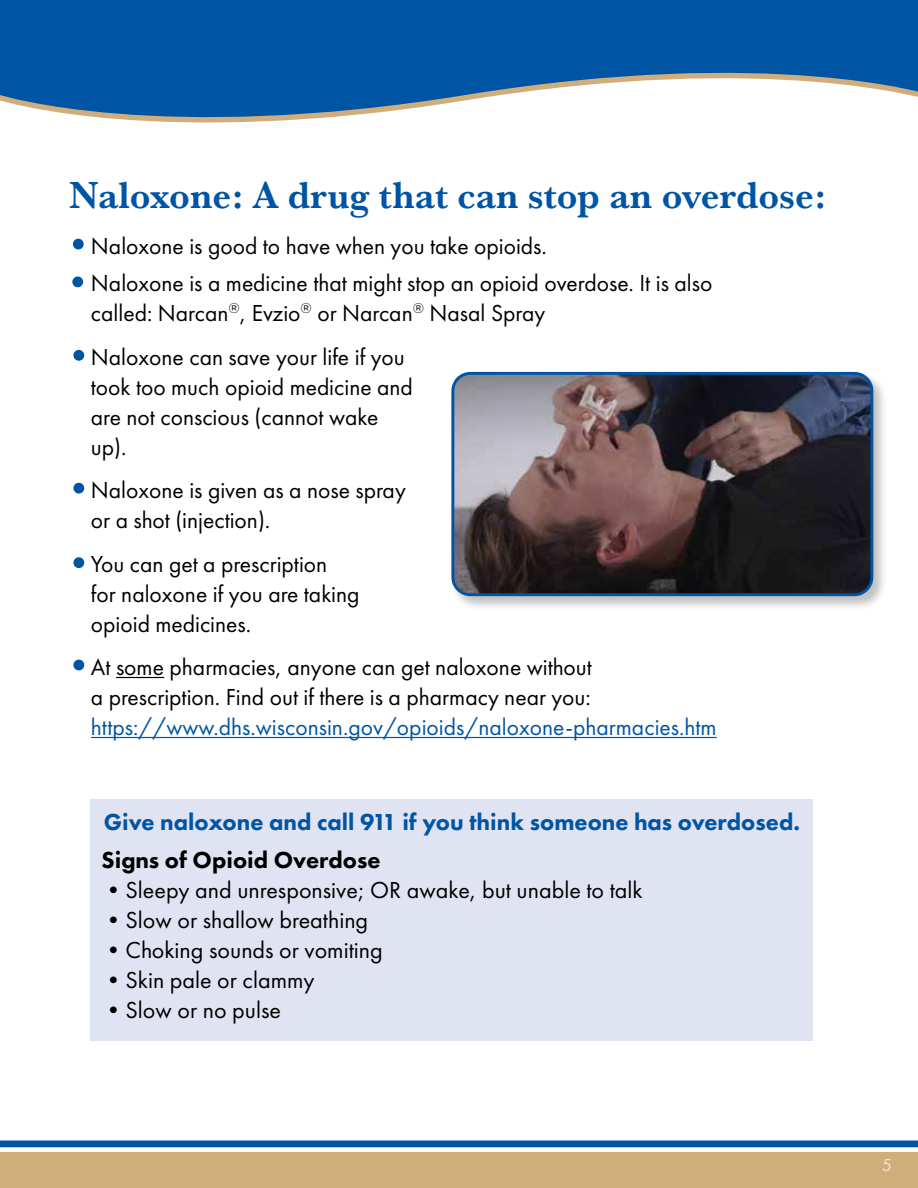
<style>
.page{position:relative;width:918px;height:1188px;background:#fff}
.page>*{position:absolute;margin:0;border:0;box-sizing:border-box;transform-origin:0 0}
.t1{font:700 39px "Baskerville URW";color:#0054a4}
.t2{font:24px/30px "Futura PT";color:#000}
.t3{font:24px "Futura PT";color:#0054a4}
.t4{font:800 24px "Futura PT";color:#0054a4}
.t5{font:800 24px "Futura PT";color:#000}
.t6{font:18px "Futura PT";color:#fff}
</style>
<div class="page">
<div style="left:91px;top:799px;width:722px;height:242px;background:#e0e3f2"></div>
<div style="left:0;top:1140px;width:918px;height:7px;background:#0054a4"></div>
<div style="left:0;top:1152px;width:918px;height:36px;background:#cfae7b"></div>
<svg style="left:0;top:0;width:918px;height:123px;fill:#0054a4"></svg>
<hr style="left:116px;top:677px;width:48px;height:1px;background:#000">
<hr style="left:91px;top:737px;width:626px;height:1px;background:#0054a4">
<div style="left:74px;top:239px;width:9px;height:10px;background:#0054a4;border-radius:50%"></div>
<div style="left:73px;top:239px;width:11px;height:10px;border:2px solid #0054a4;border-radius:50%"></div>
<div style="left:73px;top:277px;width:9px;height:10px;background:#0054a4;border-radius:50%"></div>
<div style="left:72px;top:276px;width:11px;height:11px;border:2px solid #0054a4;border-radius:50%"></div>
<div style="left:74px;top:351px;width:9px;height:9px;background:#0054a4;border-radius:50%"></div>
<div style="left:73px;top:350px;width:11px;height:11px;border:2px solid #0054a4;border-radius:50%"></div>
<div style="left:74px;top:484px;width:9px;height:9px;background:#0054a4;border-radius:50%"></div>
<div style="left:73px;top:483px;width:11px;height:11px;border:2px solid #0054a4;border-radius:50%"></div>
<div style="left:74px;top:558px;width:9px;height:9px;background:#0054a4;border-radius:50%"></div>
<div style="left:73px;top:557px;width:11px;height:11px;border:2px solid #0054a4;border-radius:50%"></div>
<div style="left:450px;top:370px;width:438px;height:241px;background:#000;opacity:.25"></div>
<img style="left:453px;top:373px;width:419px;height:222px">
<div style="left:451px;top:372px;width:422px;height:224px;border:3px solid #0054a4;border-radius:17px"></div>
<div style="left:74px;top:660px;width:9px;height:10px;background:#0054a4;border-radius:50%"></div>
<div style="left:73px;top:660px;width:11px;height:10px;border:2px solid #0054a4;border-radius:50%"></div>
<h1 class="t1" style="left:69px;top:167px;width:759px">Naloxone: A drug that can stop an overdose:</h1>
<p class="t2" style="left:91px;top:228px;width:623px;line-height:36.8px">Naloxone is good to have when you take opioids.<br>Naloxone is a medicine that might stop an opioid overdose. It is also</p>
<p class="t2" style="left:91px;top:291px;width:456px;line-height:43.5px">called: Narcan<sup>®</sup>, Evzio<sup>®</sup> or Narcan<sup>®</sup> Nasal Spray<br>Naloxone can save your life if you</p>
<p class="t2" style="left:91px;top:371px;width:324px">took too much opioid medicine and are not conscious (cannot wake up).</p>
<p class="t2" style="left:91px;top:475px;width:316px">Naloxone is given as a nose spray or a shot (injection).</p>
<p class="t2" style="left:91px;top:548px;width:270px">You can get a prescription<br>for naloxone if you are taking opioid medicines.</p>
<p class="t2" style="left:91px;top:652px;width:502px">At some pharmacies, anyone can get naloxone without a prescription. Find out if there is a pharmacy near you:</p>
<p class="t3" style="left:91px;top:713px;width:627px">https://www.dhs.wisconsin.gov/opioids/naloxone-pharmacies.htm</p>
<p class="t4" style="left:104px;top:807px;width:698px">Give naloxone and call 911 if you think someone has overdosed.</p>
<p class="t5" style="left:102px;top:845px;width:281px">Signs of Opioid Overdose</p>
<p class="t2" style="left:102px;top:875px;width:543px">•Sleepy and unresponsive; OR awake, but unable to talk</p>
<p class="t2" style="left:102px;top:905px;width:268px">•Slow or shallow breathing</p>
<p class="t2" style="left:102px;top:935px;width:283px">•Choking sounds or vomiting</p>
<p class="t2" style="left:102px;top:965px;width:215px">•Skin pale or clammy</p>
<p class="t2" style="left:102px;top:995px;width:181px">•Slow or no pulse</p>
<p class="t6" style="left:881px;top:1155px;width:12px">5</p>
</div>
